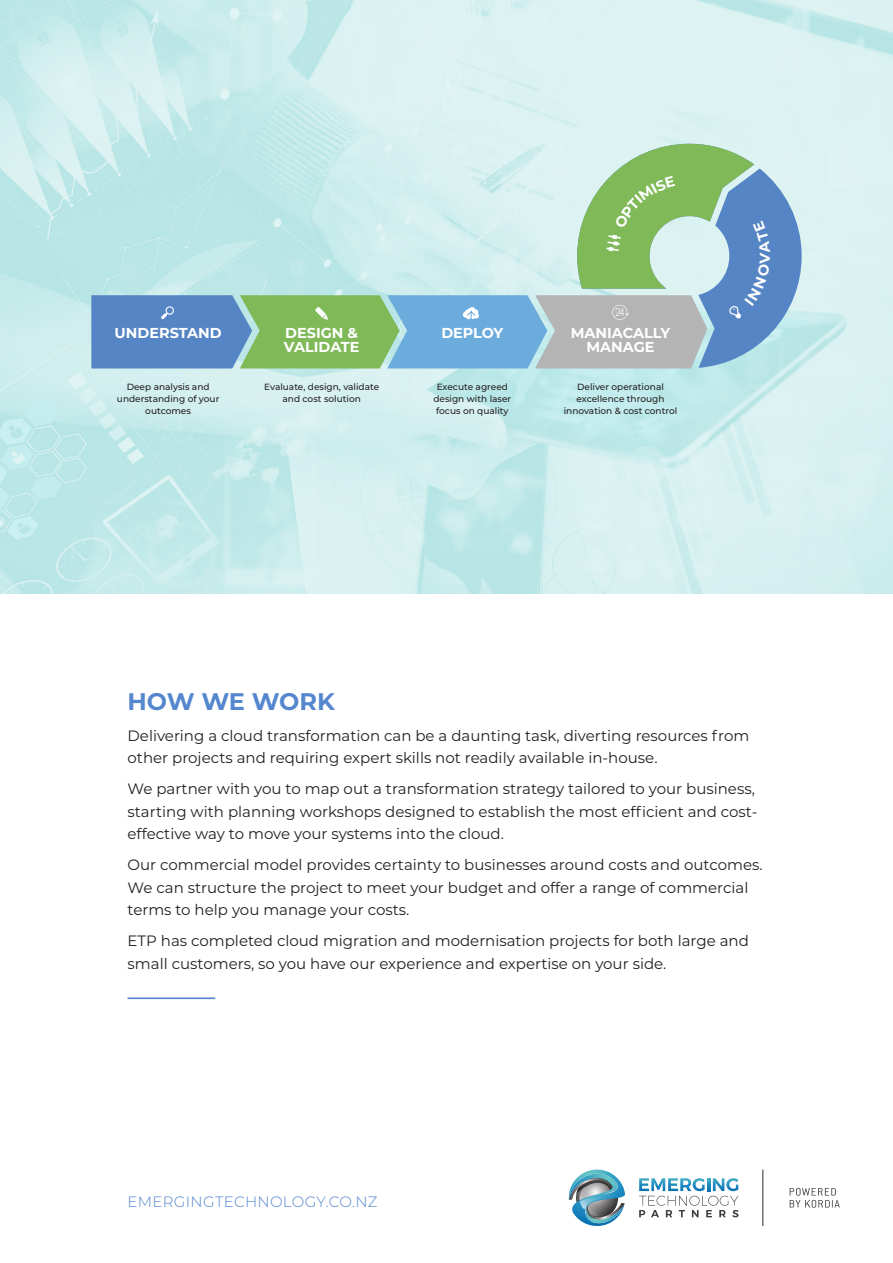
<style>
.page{position:relative;width:893px;height:1263px;background:#fff}
.page>*{position:absolute;margin:0;border:0;box-sizing:border-box;transform-origin:0 0}
.Body{font:700 24px "Montserrat";letter-spacing:-.01em;color:#5587cf}
.Body-2{font:15px/22.5px "Montserrat";color:#231f20}
.t1{font:300 15px "Montserrat";letter-spacing:.02em;color:#5587cf}
.t2{font:700 14.4px/14.4px "Montserrat";color:#fff;text-align:center}
.t3{font:500 9px/12px "Montserrat";color:#231f20;text-align:center}
</style>
<div class="page">
<svg style="left:569px;top:1169px;width:56px;height:57px"></svg>
<svg style="left:639px;top:1178px;width:99px;height:39px"></svg>
<hr style="left:762px;top:1169px;width:1px;height:57px;background:#3e3e3f">
<svg style="left:790px;top:1188px;width:50px;height:20px"></svg>
<img style="left:0;top:0;width:893px;height:593px">
<hr style="left:128px;top:997px;width:87px;height:2px;background:#5587cf">
<svg style="left:770px;top:144px;width:32px;height:224px;background:#95bcda"></svg>
<svg style="left:91px;top:144px;width:679px;height:224px;background:#a6cdca"></svg>
<p class="t2" style="left:115px;top:325px;width:109px">UNDERSTAND</p>
<p class="t3" style="left:117px;top:380px;width:104px">Deep analysis and understanding of your outcomes</p>
<p class="t2" style="left:284px;top:325px;width:77px;text-align:left">DESIGN &amp;<br>VALIDATE</p>
<p class="t3" style="left:264px;top:380px;width:117px">Evaluate, design, validate and cost solution</p>
<p class="t2" style="left:441px;top:325px;width:63px">DEPLOY</p>
<p class="t3" style="left:433px;top:380px;width:79px">Execute agreed design with laser focus on quality</p>
<p class="t2" style="left:571px;top:325px;width:101px">MANIACALLY<br>MANAGE</p>
<p class="t3" style="left:564px;top:380px;width:115px">Deliver operational excellence through innovation &amp; cost control</p>
<p class="Body" style="left:128px;top:684px;width:209px">HOW WE WORK</p>
<p class="Body-2" style="left:128px;top:724px;width:623px">Delivering a cloud transformation can be a daunting task, diverting resources from other projects and requiring expert skills not readily available in-house.</p>
<p class="Body-2" style="left:128px;top:777px;width:632px">We partner with you to map out a transformation strategy tailored to your business, starting with planning workshops designed to establish the most efficient and cost&shy;effective way to move your systems into the cloud.</p>
<p class="Body-2" style="left:128px;top:853px;width:637px">Our commercial model provides certainty to businesses around costs and outcomes.<br>We can structure the project to meet your budget and offer a range of commercial terms to help you manage your costs.</p>
<p class="Body-2" style="left:128px;top:929px;width:623px">ETP has completed cloud migration and modernisation projects for both large and small customers, so you have our experience and expertise on your side.</p>
<p class="t1" style="left:128px;top:1191px;width:252px">EMERGINGTECHNOLOGY.CO.NZ</p>
</div>
